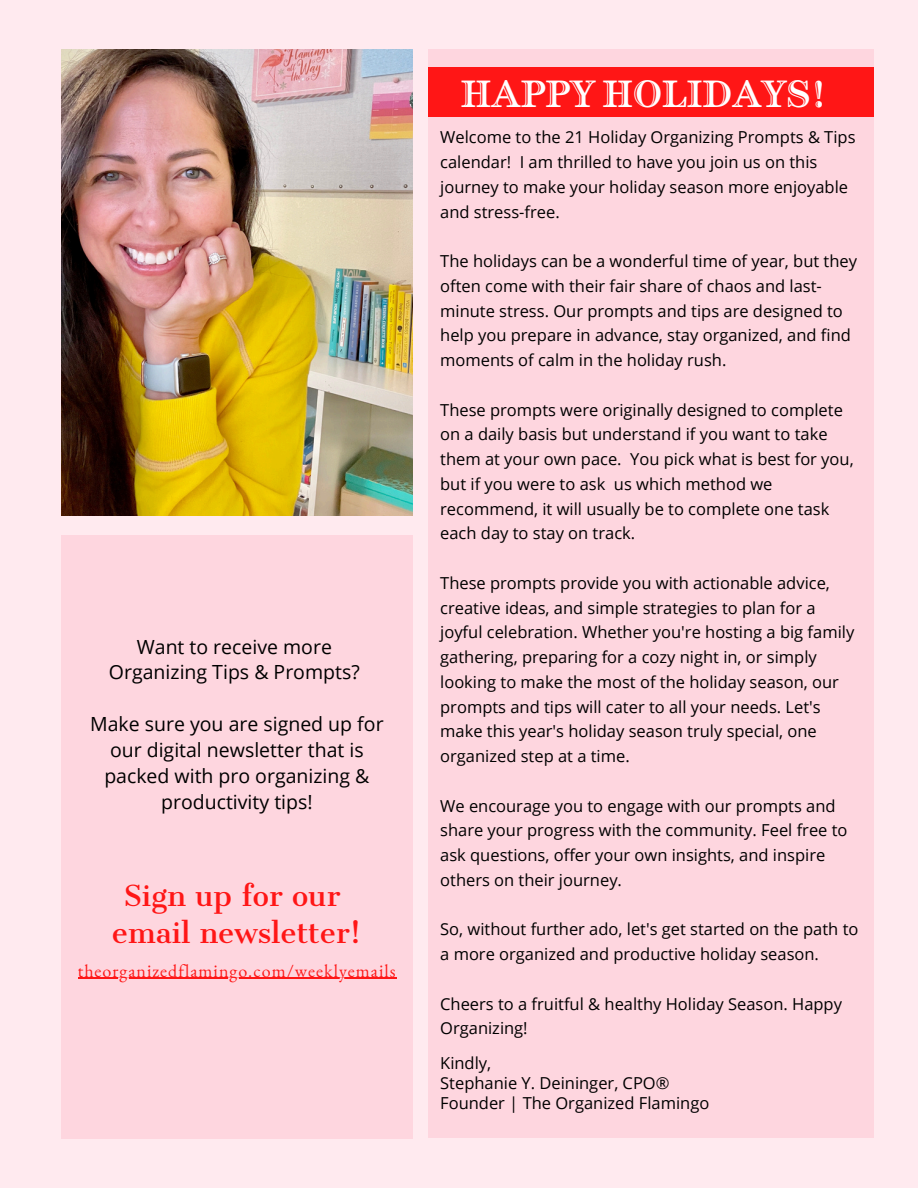
<style>
.page{position:relative;width:918px;height:1188px;background:#ffeaef}
.page>*{position:absolute;margin:0;border:0;box-sizing:border-box;transform-origin:0 0}
.t1{font:34.5px "Century Handtooled ITC Std";color:#fff}
.t2{font:27.75px/37.2px "Cantata One";color:#ff1616;text-align:center}
.t3{font:19.5px/25.8px "Open Sans";color:#000;text-align:center}
.t4{font:18px "EB Garamond";letter-spacing:.055em;color:#ff1616}
.t5{font:16.5px/24.8px "Open Sans";color:#000}
</style>
<div class="page">
<div style="left:428px;top:49px;width:445px;height:1089px;background:#fed6df"></div>
<img style="left:61px;top:49px;width:351px;height:466px">
<div style="left:428px;top:67px;width:445px;height:50px;background:#ff1616"></div>
<div style="left:61px;top:535px;width:351px;height:604px;background:#fed6df"></div>
<hr style="left:78px;top:978px;width:319px;height:1px;background:#ff1616">
<p class="t3" style="left:109px;top:633px;width:252px">Want to receive more<br>Organizing Tips &amp; Prompts?</p>
<p class="t3" style="left:90px;top:711px;width:295px">Make sure you are signed up for our digital newsletter that is packed with pro organizing &amp; productivity tips!</p>
<p class="t2" style="left:112px;top:877px;width:251px">Sign up for our email newsletter!</p>
<p class="t4" style="left:78px;top:959px;width:319px">theorganizedflamingo.com/weeklyemails</p>
<p class="t1" style="left:461px;top:80px;width:367px">HAPPY HOLIDAYS!</p>
<h3 class="t5" style="left:440px;top:125px;width:417px">Welcome to the 21 Holiday Organizing Prompts &amp; Tips calendar! I am thrilled to have you join us on this journey to make your holiday season more enjoyable and stress-free.</h3>
<h3 class="t5" style="left:440px;top:248px;width:418px">The holidays can be a wonderful time of year, but they often come with their fair share of chaos and last&shy;minute stress. Our prompts and tips are designed to help you prepare in advance, stay organized, and find moments of calm in the holiday rush.</h3>
<h2 class="t5" style="left:440px;top:397px;width:415px">These prompts were originally designed to complete on a daily basis but understand if you want to take them at your own pace. You pick what is best for you, but if you were to ask us which method we recommend, it will usually be to complete one task each day to stay on track.</h2>
<h3 class="t5" style="left:440px;top:570px;width:416px">These prompts provide you with actionable advice, creative ideas, and simple strategies to plan for a joyful celebration. Whether you're hosting a big family gathering, preparing for a cozy night in, or simply looking to make the most of the holiday season, our prompts and tips will cater to all your needs. Let's make this year's holiday season truly special, one organized step at a time.</h3>
<h1 class="t5" style="left:440px;top:793px;width:409px">We encourage you to engage with our prompts and share your progress with the community. Feel free to ask questions, offer your own insights, and inspire others on their journey.</h1>
<p class="t5" style="left:440px;top:917px;width:420px">So, without further ado, let's get started on the path to a more organized and productive holiday season.</p>
<p class="t5" style="left:440px;top:991px;width:403px">Cheers to a fruitful &amp; healthy Holiday Season. Happy<br>Organizing!</p>
<p class="t5" style="left:440px;top:1050px;width:53px">Kindly,</p>
<p class="t5" style="left:440px;top:1070px;width:231px">Stephanie Y. Deininger, CPO®</p>
<p class="t5" style="left:440px;top:1091px;width:271px">Founder | The Organized Flamingo</p>
</div>
